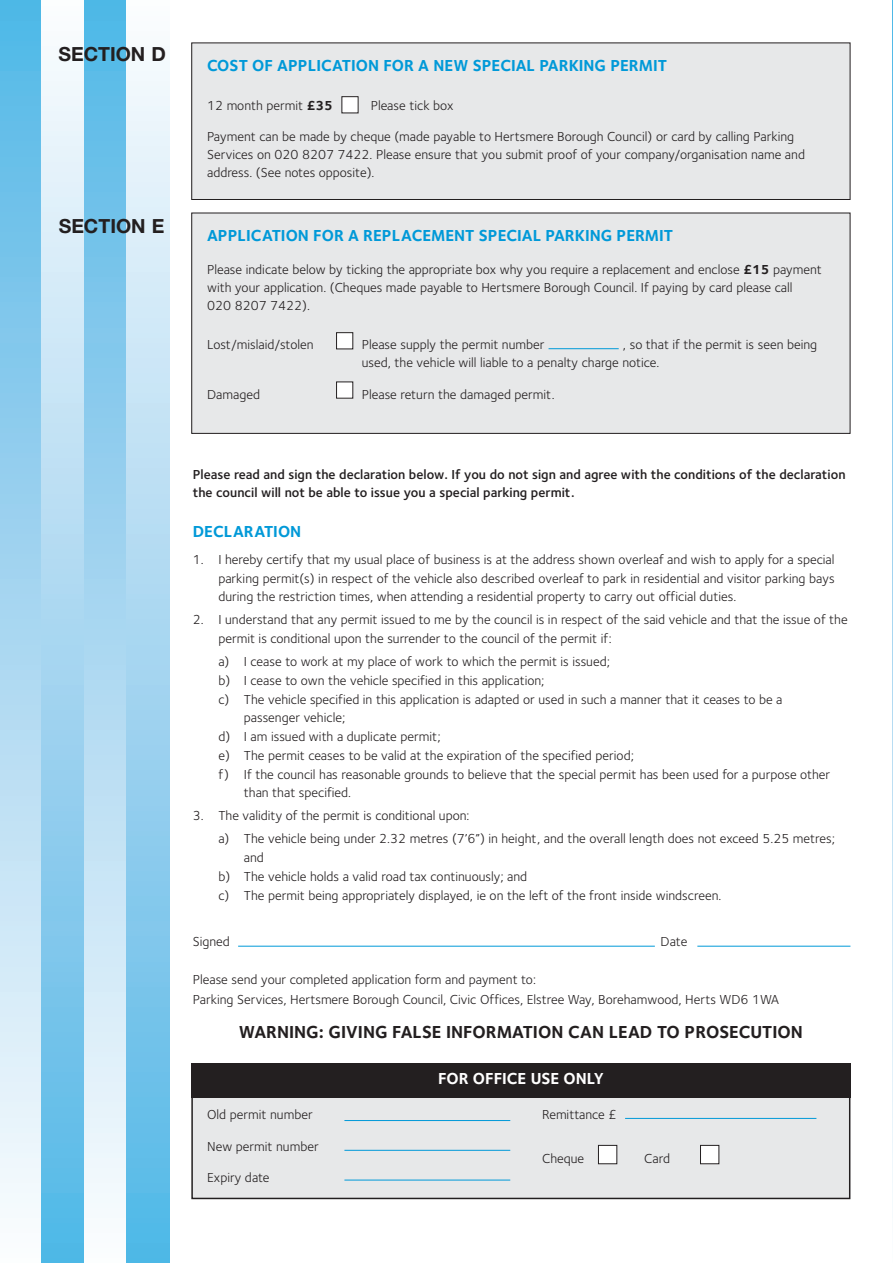
<style>
.page{position:relative;width:893px;height:1263px;background:#fff}
.page>*{position:absolute;margin:0;border:0;box-sizing:border-box;transform-origin:0 0}
.t1{font:700 19.5px "Helvetica Neue";color:#231f20}
.t2{font:700 18px "Foundry Sterling";color:#231f20}
.t3{font:700 16.5px "Foundry Sterling";color:#0099d8}
.t4{font:700 16.5px "Foundry Sterling";color:#fff}
.t5{font:13.5px/18.8px "Foundry Sterling";color:#231f20}
.t6{font:600 13.5px/18px "Foundry Sterling";color:#231f20}
.s1{font-weight:700}
</style>
<div class="page">
<div style="left:0;top:0;width:42px;height:1263px;background:linear-gradient(to bottom,#53b6e6,#fdfbfd)"></div>
<div style="left:42px;top:0;width:42px;height:1263px;background:linear-gradient(to bottom,#fdfbfd,#53b6e6)"></div>
<div style="left:84px;top:0;width:43px;height:1263px;background:linear-gradient(to bottom,#53b6e6,#fdfbfd)"></div>
<div style="left:127px;top:0;width:42px;height:1263px;background:linear-gradient(to bottom,#fdfbfd,#53b6e6)"></div>
<svg style="left:892px;top:0;width:1px;height:1208px"></svg>
<div style="left:192px;top:43px;width:658px;height:156px;background:#e7e8e9"></div>
<div style="left:191px;top:43px;width:659px;height:157px;border:1px solid #231f20"></div>
<div style="left:342px;top:97px;width:16px;height:16px;background:#fff"></div>
<div style="left:192px;top:213px;width:658px;height:220px;background:#e7e8e9"></div>
<div style="left:191px;top:213px;width:659px;height:221px;border:1px solid #231f20"></div>
<div style="left:337px;top:382px;width:16px;height:16px;background:#fff"></div>
<div style="left:337px;top:333px;width:16px;height:16px;background:#fff"></div>
<div style="left:336px;top:332px;width:17px;height:17px;border:1px solid #231f20"></div>
<div style="left:192px;top:1064px;width:658px;height:134px;background:#e7e8e9"></div>
<div style="left:191px;top:1063px;width:659px;height:136px;border:2px solid #231f20"></div>
<div style="left:700px;top:1145px;width:19px;height:19px;background:#fff"></div>
<div style="left:700px;top:1145px;width:19px;height:19px;border:1px solid #231f20"></div>
<div style="left:598px;top:1145px;width:19px;height:19px;background:#fff"></div>
<div style="left:598px;top:1145px;width:19px;height:19px;border:1px solid #231f20"></div>
<div style="left:191px;top:1063px;width:659px;height:34px;background:#231f20"></div>
<hr style="left:344px;top:1120px;width:166px;height:1px;background:#0099d8">
<hr style="left:344px;top:1150px;width:166px;height:1px;background:#0099d8">
<hr style="left:344px;top:1180px;width:166px;height:1px;background:#0099d8">
<hr style="left:625px;top:1118px;width:191px;height:1px;background:#0099d8">
<hr style="left:238px;top:946px;width:417px;height:1px;background:#0099d8">
<hr style="left:697px;top:946px;width:153px;height:1px;background:#0099d8">
<hr style="left:549px;top:348px;width:70px;height:1px;background:#0099d8">
<h1 class="t1" style="left:58px;top:39px;width:109px">SECTION D</h1>
<h1 class="t1" style="left:59px;top:210px;width:107px">SECTION E</h1>
<p class="t3" style="left:207px;top:59px;width:461px">COST OF APPLICATION FOR A NEW SPECIAL PARKING PERMIT</p>
<p class="t5" style="left:207px;top:97px;width:127px">12 month permit <span class="s1">£35</span></p>
<p class="t5" style="left:371px;top:97px;width:84px">Please tick box</p>
<p class="t5" style="left:207px;top:129px;width:599px;line-height:18px">Payment can be made by cheque (made payable to Hertsmere Borough Council) or card by calling Parking<br>Services on 020 8207 7422. Please ensure that you submit proof of your company/organisation name and address. (See notes opposite).</p>
<p class="t3" style="left:207px;top:229px;width:468px">APPLICATION FOR A REPLACEMENT SPECIAL PARKING PERMIT</p>
<p class="t5" style="left:207px;top:262px;width:616px;line-height:18px">Please indicate below by ticking the appropriate box why you require a replacement and enclose <span class="s1">£15</span> payment with your application. (Cheques made payable to Hertsmere Borough Council. If paying by card please call<br>020 8207 7422).</p>
<p class="t5" style="left:207px;top:336px;width:108px">Lost/mislaid/stolen</p>
<p class="t5" style="left:362px;top:336px;width:184px">Please supply the permit number</p>
<p class="t5" style="left:362px;top:337px;width:457px;line-height:18px;text-indent:261px">, so that if the permit is seen being used, the vehicle will liable to a penalty charge notice.</p>
<p class="t5" style="left:207px;top:386px;width:54px">Damaged</p>
<p class="t5" style="left:362px;top:386px;width:194px">Please return the damaged permit.</p>
<p class="t6" style="left:193px;top:467px;width:654px">Please read and sign the declaration below. If you do not sign and agree with the conditions of the declaration the council will not be able to issue you a special parking permit.</p>
<p class="t3" style="left:193px;top:524px;width:110px">DECLARATION</p>
<p class="t5" style="left:218px;top:551px;width:618px;text-align:justify;text-indent:-25px">1. I hereby certify that my usual place of business is at the address shown overleaf and wish to apply for a special parking permit(s) in respect of the vehicle also described overleaf to park in residential and visitor parking bays during the restriction times, when attending a residential property to carry out official duties.</p>
<p class="t5" style="left:218px;top:611px;width:631px;text-indent:-26px">2. I understand that any permit issued to me by the council is in respect of the said vehicle and that the issue of the permit is conditional upon the surrender to the council of the permit if:</p>
<p class="t5" style="left:218px;top:653px;width:393px">a) I cease to work at my place of work to which the permit is issued;</p>
<p class="t5" style="left:218px;top:672px;width:328px">b) I cease to own the vehicle specified in this application;</p>
<p class="t5" style="left:218px;top:691px;width:566px">c) The vehicle specified in this application is adapted or used in such a manner that it ceases to be a</p>
<p class="t5" style="left:244px;top:709px;width:103px">passenger vehicle;</p>
<p class="t5" style="left:218px;top:728px;width:224px">d) I am issued with a duplicate permit;</p>
<p class="t5" style="left:218px;top:747px;width:417px">e) The permit ceases to be valid at the expiration of the specified period;</p>
<p class="t5" style="left:218px;top:766px;width:613px">f) If the council has reasonable grounds to believe that the special permit has been used for a purpose other</p>
<p class="t5" style="left:244px;top:784px;width:109px">than that specified.</p>
<p class="t5" style="left:218px;top:805px;width:618px;line-height:23px;text-indent:-26px">3. The validity of the permit is conditional upon:<br>a) The vehicle being under 2.32 metres (7’6”) in height, and the overall length does not exceed 5.25 metres;</p>
<p class="t5" style="left:218px;top:849px;width:505px;text-indent:26px">and<br>b) The vehicle holds a valid road tax continuously; and<br>c) The permit being appropriately displayed, ie on the left of the front inside windscreen.</p>
<p class="t5" style="left:193px;top:933px;width:39px">Signed</p>
<p class="t5" style="left:661px;top:933px;width:28px">Date</p>
<p class="t5" style="left:193px;top:971px;width:588px;line-height:19.5px">Please send your completed application form and payment to:<br>Parking Services, Hertsmere Borough Council, Civic Offices, Elstree Way, Borehamwood, Herts WD6 1WA</p>
<h2 class="t2" style="left:239px;top:1025px;width:565px">WARNING: GIVING FALSE INFORMATION CAN LEAD TO PROSECUTION</h2>
<p class="t5" style="left:207px;top:1106px;width:107px">Old permit number</p>
<p class="t5" style="left:207px;top:1138px;width:113px">New permit number</p>
<p class="t5" style="left:207px;top:1169px;width:64px">Expiry date</p>
<p class="t4" style="left:438px;top:1072px;width:167px">FOR OFFICE USE ONLY</p>
<p class="t5" style="left:542px;top:1106px;width:76px">Remittance £</p>
<p class="t5" style="left:542px;top:1150px;width:44px">Cheque</p>
<p class="t5" style="left:644px;top:1150px;width:27px">Card</p>
</div>
